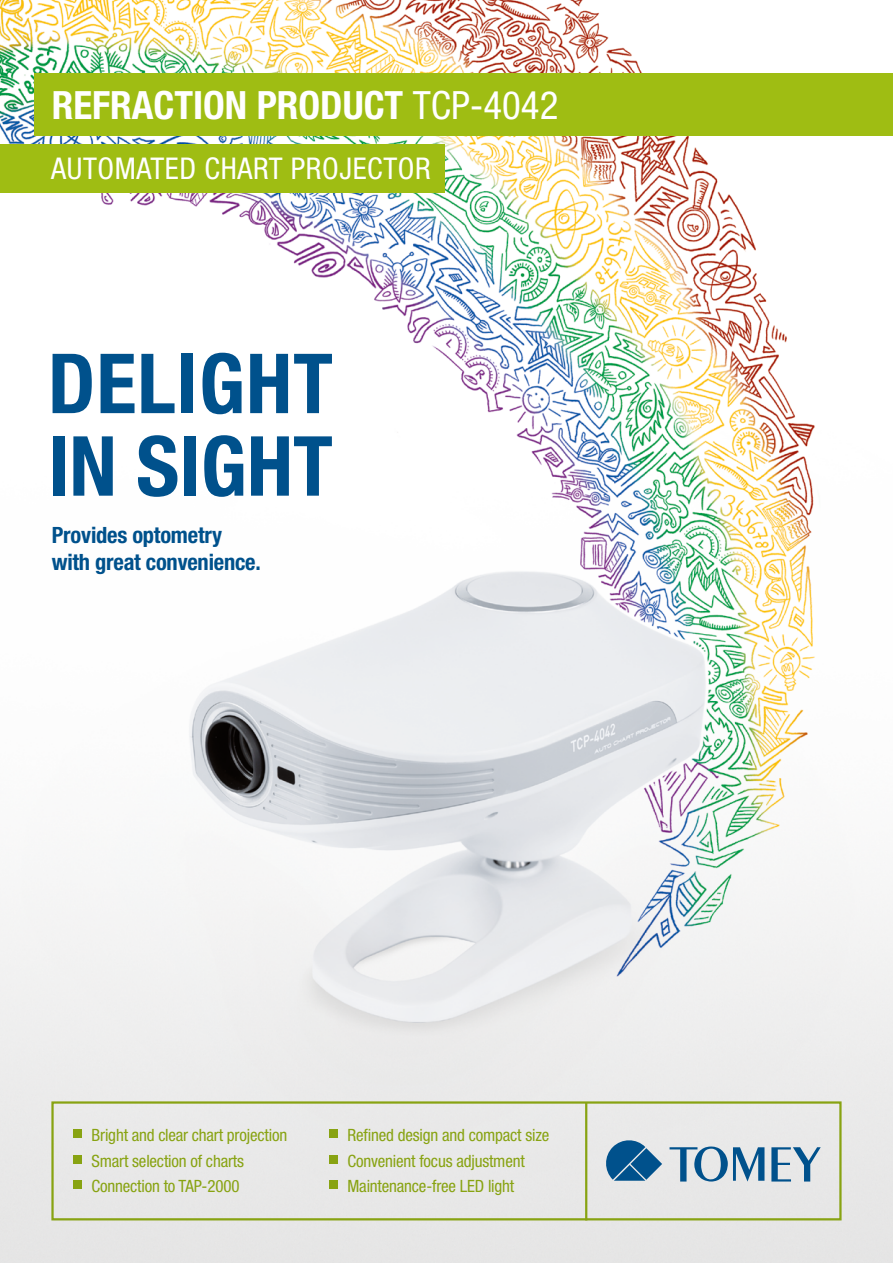
<style>
.page{position:relative;width:893px;height:1263px;background:#fff}
.page>*{position:absolute;margin:0;border:0;box-sizing:border-box;transform-origin:0 0}
.t1{font:700 condensed 82.95px/82.5px "Helvetica Neue";letter-spacing:.01em;color:#00518c}
.t2{font:700 condensed 39px "Helvetica Neue";color:#fff}
.t3{font:condensed 30px "Helvetica Neue";letter-spacing:.02em;color:#fff}
.t4{font:700 condensed 22.5px/27px "Helvetica Neue";letter-spacing:-.01em;color:#00518c}
.t5{font:condensed 16.95px/25.5px "Helvetica Neue";letter-spacing:-.01em;color:#88a312}
.s1{font-weight:400}
</style>
<div class="page">
<img style="left:0;top:0;width:893px;height:1263px">
<div style="left:34px;top:73px;width:859px;height:63px;background:#9fbd13"></div>
<div style="left:0;top:144px;width:444px;height:48px;background:#9fbd13"></div>
<div style="left:51px;top:1101px;width:791px;height:119px;border:2px solid #88a312"></div>
<div style="left:74px;top:1130px;width:8px;height:8px;background:#88a312"></div>
<div style="left:74px;top:1155px;width:8px;height:8px;background:#88a312"></div>
<div style="left:74px;top:1181px;width:8px;height:8px;background:#88a312"></div>
<div style="left:330px;top:1130px;width:8px;height:8px;background:#88a312"></div>
<div style="left:330px;top:1155px;width:8px;height:8px;background:#88a312"></div>
<div style="left:330px;top:1181px;width:8px;height:8px;background:#88a312"></div>
<hr style="left:585px;top:1102px;width:2px;height:118px;background:#88a312">
<svg style="left:604px;top:1138px;width:217px;height:43px;background:#93b0c6"></svg>
<h2 class="t2" style="left:52px;top:81px;width:508px">REFRACTION PRODUCT <span class="s1">TCP-4042</span></h2>
<h3 class="t3" style="left:51px;top:151px;width:381px">AUTOMATED CHART PROJECTOR</h3>
<h1 class="t1" style="left:48px;top:341px;width:287px">DELIGHT<br>IN SIGHT</h1>
<h3 class="t4" style="left:52px;top:521px;width:211px">Provides optometry with great convenience.</h3>
<p class="t5" style="left:92px;top:1122px;width:197px">Bright and clear chart projection<br>Smart selection of charts<br>Connection to TAP-2000</p>
<p class="t5" style="left:348px;top:1122px;width:203px">Refined design and compact size<br>Convenient focus adjustment<br>Maintenance-free LED light</p>
</div>
